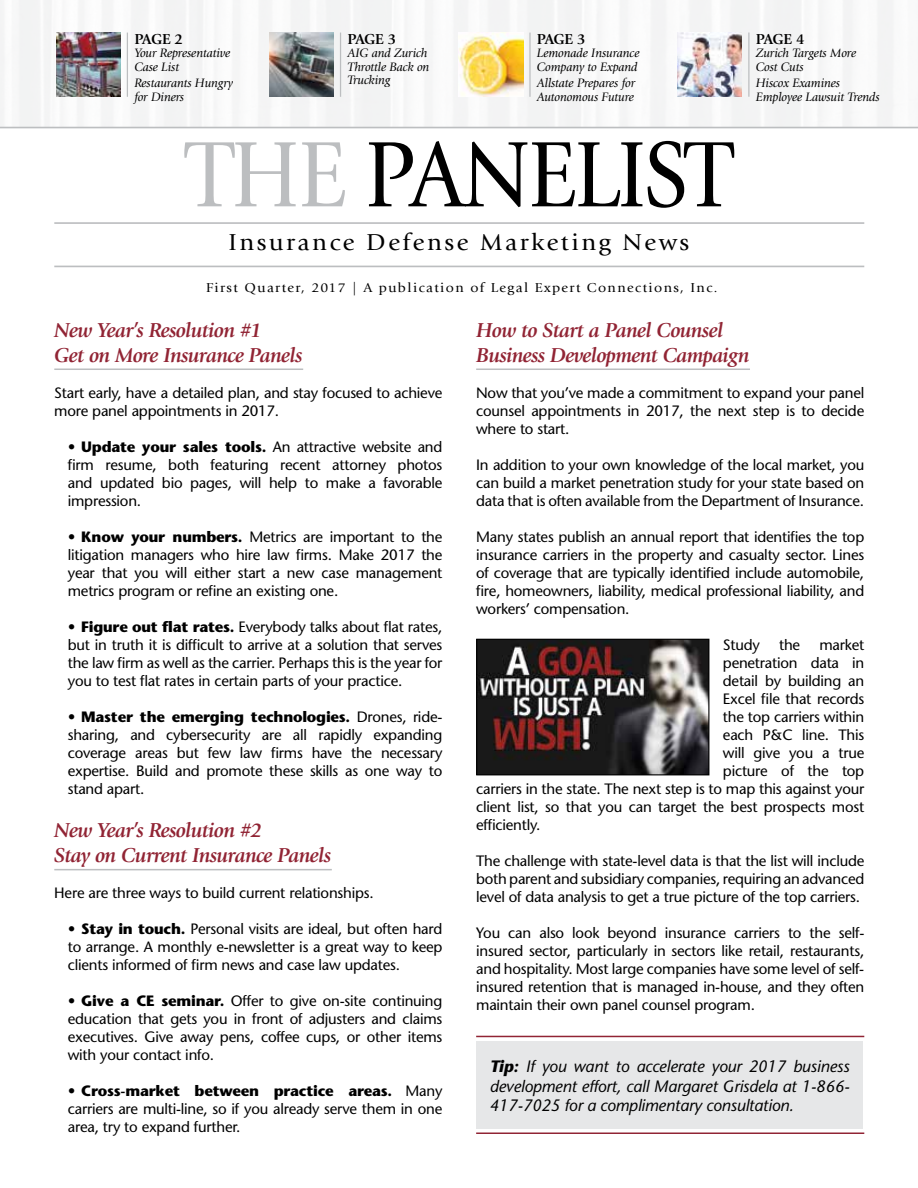
<style>
.page{position:relative;width:918px;height:1188px;background:#fff}
.page>*{position:absolute;margin:0;border:0;box-sizing:border-box;transform-origin:0 0}
.t1{font:96.9px "Giovanni";letter-spacing:-.025em;color:#000;scale:.9 1}
.t2{font:24px "Giovanni";letter-spacing:.1em;color:#000;scale:1.05 1}
.t3{font:italic 700 21px/25.2px "Giovanni";letter-spacing:-.03em;color:#912434}
.t4{font:italic 16.5px/19.8px "Stone Sans";letter-spacing:-.01em;color:#000;text-align:justify}
.t5{font:15px/18px "Stone Sans";letter-spacing:-.015em;color:#000;text-align:justify}
.t6{font:700 15px "Giovanni";letter-spacing:-.045em;color:#000}
.t7{font:13.5px "Giovanni";letter-spacing:.1em;color:#000;scale:1.05 1}
.t8{font:italic 12.75px/13.5px "Giovanni";letter-spacing:-.01em;color:#000}
.s1{color:#bcbec0}
.s2{font-weight:700}
</style>
<div class="page">
<div style="left:0;top:0;width:918px;height:127px;background:#f6f6f6"></div>
<hr style="left:0;top:127px;width:918px;height:1px;background:#bcbec0">
<img style="left:56px;top:33px;width:64px;height:64px">
<hr style="left:127px;top:33px;width:1px;height:64px;background:#bcbec0">
<img style="left:459px;top:33px;width:64px;height:64px">
<hr style="left:529px;top:33px;width:2px;height:64px;background:#bcbec0">
<img style="left:678px;top:33px;width:64px;height:64px">
<hr style="left:748px;top:33px;width:2px;height:64px;background:#bcbec0">
<img style="left:269px;top:33px;width:65px;height:64px">
<hr style="left:340px;top:33px;width:1px;height:64px;background:#bcbec0">
<hr style="left:54px;top:222px;width:810px;height:2px;background:#bcbec0">
<hr style="left:54px;top:266px;width:810px;height:1px;background:#bcbec0">
<hr style="left:54px;top:369px;width:249px;height:1px;background:#bcbec0">
<hr style="left:54px;top:869px;width:278px;height:1px;background:#bcbec0">
<hr style="left:476px;top:369px;width:274px;height:1px;background:#bcbec0">
<img style="left:478px;top:641px;width:229px;height:132px">
<div style="left:476px;top:639px;width:233px;height:136px;border:1px solid #000"></div>
<hr style="left:476px;top:1036px;width:388px;height:1px;background:#912434">
<hr style="left:476px;top:1132px;width:388px;height:2px;background:#912434">
<div style="left:476px;top:1041px;width:387px;height:88px;background:#e6e7e8"></div>
<p class="t6" style="left:134px;top:30px;width:50px">PAGE 2</p>
<p class="t8" style="left:134px;top:46px;width:97px">Your Representative<br>Case List</p>
<p class="t8" style="left:134px;top:76px;width:100px">Restaurants Hungry for Diners</p>
<p class="t6" style="left:347px;top:30px;width:50px">PAGE 3</p>
<p class="t8" style="left:347px;top:46px;width:83px">AIG and Zurich<br>Throttle Back on<br>Trucking</p>
<p class="t6" style="left:537px;top:30px;width:50px">PAGE 3</p>
<p class="t8" style="left:537px;top:46px;width:104px">Lemonade Insurance<br>Company to Expand</p>
<p class="t8" style="left:537px;top:76px;width:100px">Allstate Prepares for<br>Autonomous Future</p>
<p class="t6" style="left:756px;top:30px;width:50px">PAGE 4</p>
<p class="t8" style="left:756px;top:46px;width:102px">Zurich Targets More<br>Cost Cuts</p>
<p class="t8" style="left:756px;top:76px;width:125px">Hiscox Examines<br>Employee Lawsuit Trends</p>
<h1 class="t1" style="left:186px;top:120px;width:609px"><span class="s1">THE</span> PANELIST</h1>
<h2 class="t2" style="left:229px;top:229px;width:440px">Insurance Defense Marketing News</h2>
<p class="t7" style="left:206px;top:280px;width:489px">First Quarter, 2017 | A publication of Legal Expert Connections, Inc.</p>
<h3 class="t3" style="left:54px;top:317px;width:250px">New Year’s Resolution #1<br>Get on More Insurance Panels</h3>
<p class="t5" style="left:54px;top:384px;width:390px">Start early, have a detailed plan, and stay focused to achieve more panel appointments in 2017.</p>
<p class="t5" style="left:68px;top:438px;width:376px"><span class="s2">• Update your sales tools.</span> An attractive website and firm resume, both featuring recent attorney photos and updated bio pages, will help to make a favorable impression.</p>
<p class="t5" style="left:68px;top:528px;width:376px"><span class="s2">• Know your numbers.</span> Metrics are important to the litigation managers who hire law firms. Make 2017 the year that you will either start a new case management metrics program or refine an existing one.</p>
<p class="t5" style="left:68px;top:618px;width:376px"><span class="s2">• Figure out flat rates.</span> Everybody talks about flat rates, but in truth it is difficult to arrive at a solution that serves the law firm as well as the carrier. Perhaps this is the year for you to test flat rates in certain parts of your practice.</p>
<p class="t5" style="left:68px;top:708px;width:376px"><span class="s2">• Master the emerging technologies.</span> Drones, ride&shy;sharing, and cybersecurity are all rapidly expanding coverage areas but few law firms have the necessary expertise. Build and promote these skills as one way to stand apart.</p>
<h3 class="t3" style="left:54px;top:818px;width:278px">New Year’s Resolution #2<br>Stay on Current Insurance Panels</h3>
<p class="t5" style="left:54px;top:884px;width:321px">Here are three ways to build current relationships.</p>
<p class="t5" style="left:68px;top:920px;width:376px"><span class="s2">• Stay in touch.</span> Personal visits are ideal, but often hard to arrange. A monthly e-newsletter is a great way to keep clients informed of firm news and case law updates.</p>
<p class="t5" style="left:68px;top:992px;width:376px"><span class="s2">• Give a CE seminar.</span> Offer to give on-site continuing education that gets you in front of adjusters and claims executives. Give away pens, coffee cups, or other items with your contact info.</p>
<p class="t5" style="left:68px;top:1082px;width:376px"><span class="s2">• Cross-market between practice areas.</span> Many carriers are multi-line, so if you already serve them in one area, try to expand further.</p>
<h3 class="t3" style="left:476px;top:317px;width:275px">How to Start a Panel Counsel<br>Business Development Campaign</h3>
<p class="t5" style="left:476px;top:384px;width:390px">Now that you’ve made a commitment to expand your panel counsel appointments in 2017, the next step is to decide where to start.</p>
<p class="t5" style="left:476px;top:456px;width:390px">In addition to your own knowledge of the local market, you can build a market penetration study for your state based on data that is often available from the Department of Insurance.</p>
<p class="t5" style="left:476px;top:528px;width:390px">Many states publish an annual report that identifies the top insurance carriers in the property and casualty sector. Lines of coverage that are typically identified include automobile, fire, homeowners, liability, medical professional liability, and workers’ compensation.</p>
<p class="t5" style="left:723px;top:636px;width:38px">Study</p>
<p class="t5" style="left:779px;top:636px;width:23px">the</p>
<p class="t5" style="left:819px;top:636px;width:46px">market</p>
<p class="t5" style="left:723px;top:654px;width:143px">penetration data in</p>
<p class="t5" style="left:723px;top:672px;width:143px">detail by building an</p>
<p class="t5" style="left:723px;top:690px;width:143px">Excel file that records</p>
<p class="t5" style="left:723px;top:708px;width:143px">the top carriers within</p>
<p class="t5" style="left:723px;top:726px;width:143px">each P&amp;C line. This</p>
<p class="t5" style="left:723px;top:744px;width:143px">will give you a true</p>
<p class="t5" style="left:723px;top:762px;width:143px">picture of the top</p>
<p class="t5" style="left:476px;top:780px;width:390px">carriers in the state. The next step is to map this against your</p>
<p class="t5" style="left:476px;top:798px;width:390px">client list, so that you can target the best prospects most</p>
<p class="t5" style="left:476px;top:816px;width:66px">efficiently.</p>
<p class="t5" style="left:476px;top:852px;width:390px">The challenge with state-level data is that the list will include both parent and subsidiary companies, requiring an advanced level of data analysis to get a true picture of the top carriers.</p>
<p class="t5" style="left:476px;top:924px;width:390px">You can also look beyond insurance carriers to the self&shy;insured sector, particularly in sectors like retail, restaurants, and hospitality. Most large companies have some level of self&shy;insured retention that is managed in-house, and they often maintain their own panel counsel program.</p>
<p class="t4" style="left:490px;top:1056px;width:361px"><span class="s2">Tip:</span> If you want to accelerate your 2017 business development effort, call Margaret Grisdela at 1-866- 417-7025 for a complimentary consultation.</p>
</div>
